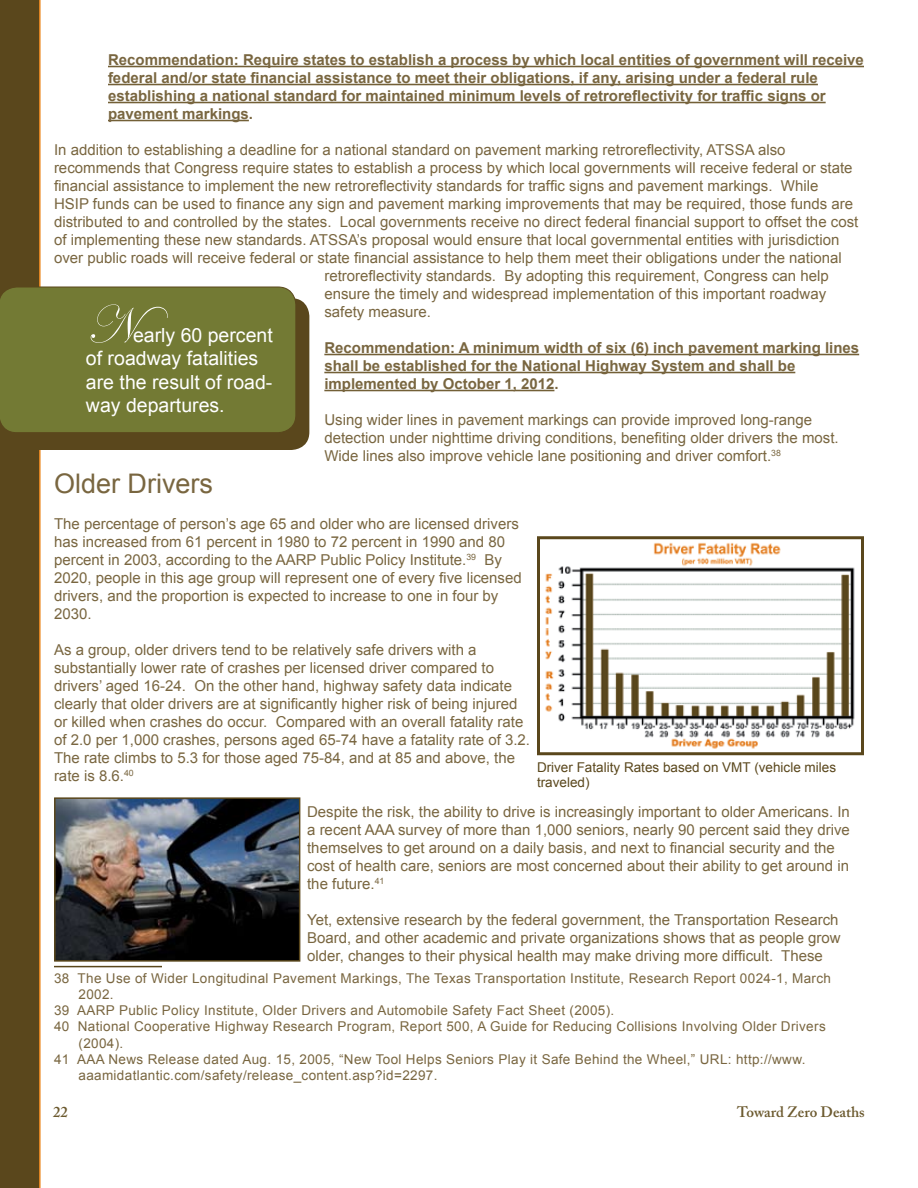
<style>
.page{position:relative;width:918px;height:1188px;background:#fff}
.page>*{position:absolute;margin:0;border:0;box-sizing:border-box;transform-origin:0 0}
.t1{font:54px "Edwardian Script ITC";color:#fff}
.t2{font:27px "Arial";color:#796640}
.t3{font:19.5px/23.4px "Arial";color:#fff}
.t4{font:15px/18px "Arial";color:#796640}
.t5{font:700 15px/18px "Arial";color:#796640}
.t6{font:600 15px "Adobe Caslon Pro";color:#6c5a2f}
.t7{font:13.5px "Arial";letter-spacing:.025em;color:#796640}
.t8{font:13.5px/15px "Arial";color:#5a471c}
</style>
<div class="page">
<div style="left:0;top:0;width:41px;height:1188px;background:#5a471c"></div>
<hr style="left:108px;top:66px;width:756px;height:1px;background:#736037">
<hr style="left:108px;top:84px;width:710px;height:1px;background:#736037">
<hr style="left:108px;top:102px;width:718px;height:1px;background:#736037">
<hr style="left:108px;top:120px;width:141px;height:1px;background:#736037">
<hr style="left:324px;top:354px;width:535px;height:1px;background:#736037">
<hr style="left:324px;top:372px;width:471px;height:1px;background:#736037">
<hr style="left:324px;top:390px;width:230px;height:1px;background:#736037">
<hr style="left:54px;top:966px;width:108px;height:1px;background:#5a471c">
<div style="left:12px;top:298px;width:297px;height:152px;background:#5a471c;border-radius:18px"></div>
<div style="left:0;top:287px;width:296px;height:146px;background:#737a34"></div>
<img style="left:57px;top:800px;width:240px;height:159px">
<div style="left:54px;top:797px;width:246px;height:165px;border:2px solid #5a471c"></div>
<img style="left:545px;top:542px;width:310px;height:207px">
<div style="left:537px;top:536px;width:327px;height:219px;border:3px solid #5a471c"></div>
<p class="t5" style="left:108px;top:51px;width:757px">Recommendation: Require states to establish a process by which local entities of government will receive federal and/or state financial assistance to meet their obligations, if any, arising under a federal rule establishing a national standard for maintained minimum levels of retroreflectivity for traffic signs or pavement markings.</p>
<p class="t4" style="left:54px;top:141px;width:733px">In addition to establishing a deadline for a national standard on pavement marking retroreflectivity, ATSSA also</p>
<p class="t4" style="left:54px;top:159px;width:800px">recommends that Congress require states to establish a process by which local governments will receive federal or state</p>
<p class="t4" style="left:54px;top:177px;width:766px">financial assistance to implement the new retroreflectivity standards for traffic signs and pavement markings. While</p>
<p class="t4" style="left:54px;top:195px;width:801px">HSIP funds can be used to finance any sign and pavement marking improvements that may be required, those funds are</p>
<p class="t4" style="left:54px;top:213px;width:806px">distributed to and controlled by the states. Local governments receive no direct federal financial support to offset the cost</p>
<p class="t4" style="left:54px;top:231px;width:787px">of implementing these new standards. ATSSA’s proposal would ensure that local governmental entities with jurisdiction</p>
<p class="t4" style="left:54px;top:249px;width:789px">over public roads will receive federal or state financial assistance to help them meet their obligations under the national</p>
<p class="t4" style="left:324px;top:267px;width:506px">retroreflectivity standards. By adopting this requirement, Congress can help</p>
<p class="t4" style="left:324px;top:285px;width:503px">ensure the timely and widespread implementation of this important roadway</p>
<p class="t4" style="left:324px;top:303px;width:108px">safety measure.</p>
<p class="t5" style="left:324px;top:339px;width:536px">Recommendation: A minimum width of six (6) inch pavement marking lines shall be established for the National Highway System and shall be implemented by October 1, 2012.</p>
<p class="t4" style="left:324px;top:411px;width:516px">Using wider lines in pavement markings can provide improved long-range detection under nighttime driving conditions, benefiting older drivers the most.<br>Wide lines also improve vehicle lane positioning and driver comfort.<sup>38</sup></p>
<h2 class="t2" style="left:54px;top:466px;width:161px">Older Drivers</h2>
<p class="t4" style="left:54px;top:515px;width:469px">The percentage of person’s age 65 and older who are licensed drivers has increased from 61 percent in 1980 to 72 percent in 1990 and 80 percent in 2003, according to the AARP Public Policy Institute.<sup>39</sup> By 2020, people in this age group will represent one of every five licensed drivers, and the proportion is expected to increase to one in four by 2030.</p>
<p class="t4" style="left:54px;top:641px;width:478px">As a group, older drivers tend to be relatively safe drivers with a substantially lower rate of crashes per licensed driver compared to drivers’ aged 16-24. On the other hand, highway safety data indicate clearly that older drivers are at significantly higher risk of being injured or killed when crashes do occur. Compared with an overall fatality rate of 2.0 per 1,000 crashes, persons aged 65-74 have a fatality rate of 3.2.<br>The rate climbs to 5.3 for those aged 75-84, and at 85 and above, the rate is 8.6.<sup>40</sup></p>
<p class="t4" style="left:307px;top:803px;width:544px">Despite the risk, the ability to drive is increasingly important to older Americans. In a recent AAA survey of more than 1,000 seniors, nearly 90 percent said they drive themselves to get around on a daily basis, and next to financial security and the cost of health care, seniors are most concerned about their ability to get around in the future.<sup>41</sup></p>
<p class="t4" style="left:307px;top:911px;width:535px">Yet, extensive research by the federal government, the Transportation Research<br>Board, and other academic and private organizations shows that as people grow older, changes to their physical health may make driving more difficult. These</p>
<p class="t7" style="left:54px;top:969px;width:779px">38 The Use of Wider Longitudinal Pavement Markings, The Texas Transportation Institute, Research Report 0024-1, March</p>
<p class="t7" style="left:79px;top:985px;width:37px">2002.</p>
<p class="t7" style="left:54px;top:1002px;width:562px">39 AARP Public Policy Institute, Older Drivers and Automobile Safety Fact Sheet (2005).</p>
<p class="t7" style="left:54px;top:1018px;width:773px">40 National Cooperative Highway Research Program, Report 500, A Guide for Reducing Collisions Involving Older Drivers</p>
<p class="t7" style="left:79px;top:1034px;width:46px">(2004).</p>
<p class="t7" style="left:54px;top:1050px;width:753px">41 AAA News Release dated Aug. 15, 2005, “New Tool Helps Seniors Play it Safe Behind the Wheel,” URL: http://www.</p>
<p class="t7" style="left:79px;top:1066px;width:360px">aaamidatlantic.com/safety/release_content.asp?id=2297.</p>
<h1 class="t1" style="left:86px;top:296px;width:83px">N</h1>
<h3 class="t3" style="left:86px;top:323px;width:188px;text-indent:47px">early 60 percent of roadway fatalities are the result of road&shy;way departures.</h3>
<p class="t8" style="left:537px;top:760px;width:301px">Driver Fatality Rates based on VMT (vehicle miles traveled)</p>
<p class="t6" style="left:53px;top:1103px;width:16px">22</p>
<p class="t6" style="left:737px;top:1103px;width:129px">Toward Zero Deaths</p>
</div>
